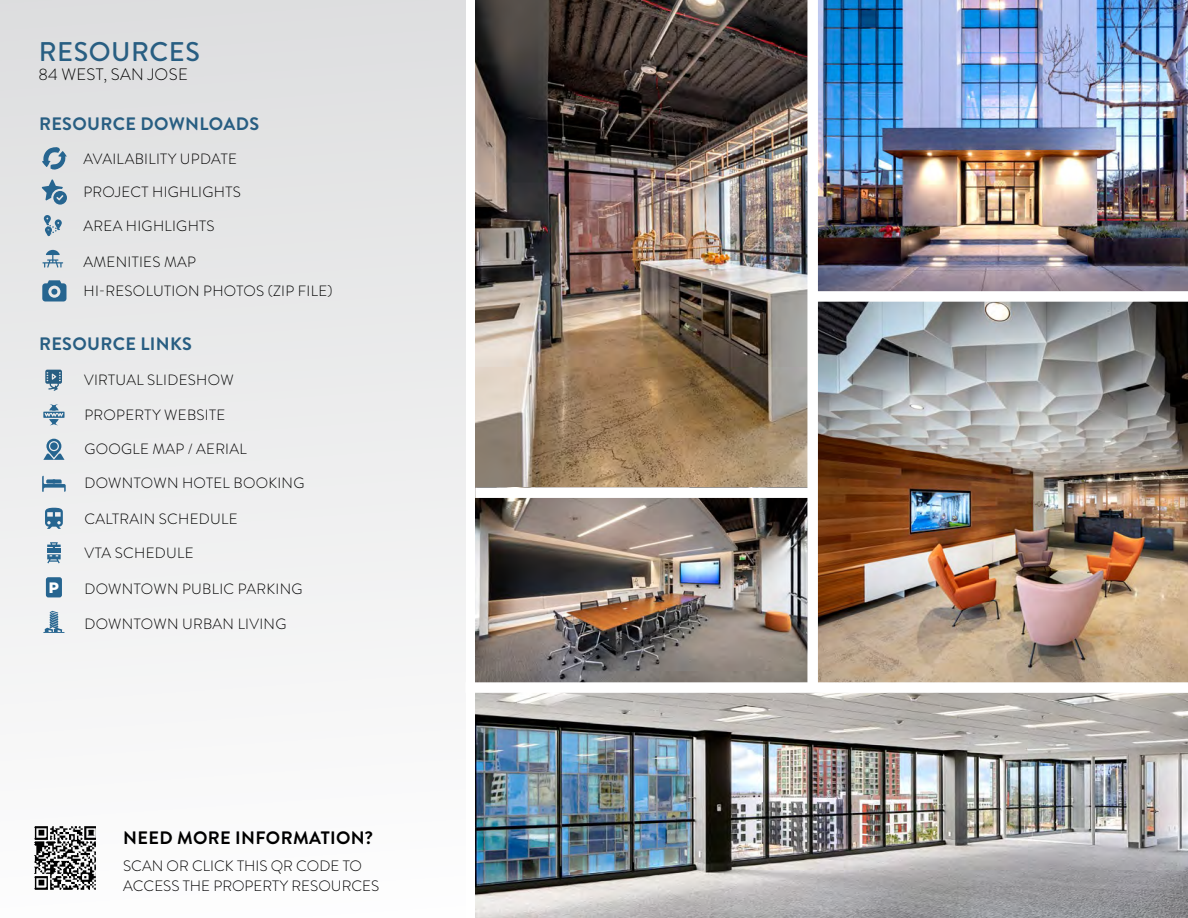
<style>
.page{position:relative;width:1188px;height:918px;background:#fff}
.page>*{position:absolute;margin:0;border:0;box-sizing:border-box;transform-origin:0 0}
.t1{font:500 27px "Brandon Grotesque";letter-spacing:.02em;color:#285e82}
.t2{font:700 18px "Brandon Grotesque";letter-spacing:.02em;color:#285e82}
.t3{font:700 18px "Brandon Grotesque";letter-spacing:.02em;color:#000}
.t4{font:300 16.5px "Brandon Grotesque";letter-spacing:.02em;color:#000}
.t5{font:300 15px/19.5px "Brandon Grotesque";color:#000}
.t6{font:900 15px "Gotham";color:#fff}
.t7{font:300 14.85px "Brandon Grotesque";letter-spacing:.02em;color:#000}
</style>
<div class="page">
<div style="left:0;top:0;width:465px;height:918px;background:linear-gradient(to bottom,#dddedf,#fdfdfe)"></div>
<img style="left:475px;top:0;width:332px;height:487px">
<img style="left:818px;top:302px;width:370px;height:380px">
<img style="left:818px;top:0;width:370px;height:291px">
<img style="left:475px;top:693px;width:713px;height:225px">
<img style="left:475px;top:498px;width:332px;height:184px">
<img style="left:32px;top:826px;width:64px;height:65px">
<svg style="left:42px;top:179px;width:25px;height:26px"></svg>
<svg style="left:45px;top:508px;width:18px;height:21px"></svg>
<svg style="left:43px;top:439px;width:22px;height:21px"></svg>
<svg style="left:42px;top:280px;width:24px;height:22px"></svg>
<svg style="left:43px;top:404px;width:22px;height:21px"></svg>
<svg style="left:42px;top:147px;width:25px;height:23px"></svg>
<svg style="left:47px;top:542px;width:14px;height:21px"></svg>
<div style="left:46px;top:577px;width:16px;height:20px;background:#266590;border-radius:2px"></div>
<svg style="left:42px;top:476px;width:24px;height:16px"></svg>
<svg style="left:43px;top:611px;width:21px;height:22px"></svg>
<svg style="left:44px;top:215px;width:18px;height:21px"></svg>
<svg style="left:42px;top:250px;width:21px;height:18px"></svg>
<svg style="left:45px;top:370px;width:17px;height:21px"></svg>
<h1 class="t1" style="left:39px;top:33px;width:163px">RESOURCES</h1>
<p class="t4" style="left:39px;top:63px;width:151px">84 WEST, SAN JOSE</p>
<p class="t2" style="left:39px;top:112px;width:222px">RESOURCE DOWNLOADS</p>
<p class="t7" style="left:83px;top:148px;width:155px">AVAILABILITY UPDATE</p>
<p class="t7" style="left:83px;top:182px;width:159px">PROJECT HIGHLIGHTS</p>
<p class="t7" style="left:83px;top:216px;width:133px">AREA HIGHLIGHTS</p>
<p class="t7" style="left:83px;top:251px;width:114px">AMENITIES MAP</p>
<p class="t7" style="left:83px;top:281px;width:251px">HI-RESOLUTION PHOTOS (ZIP FILE)</p>
<p class="t2" style="left:39px;top:331px;width:155px">RESOURCE LINKS</p>
<p class="t7" style="left:84px;top:370px;width:151px">VIRTUAL SLIDESHOW</p>
<p class="t7" style="left:84px;top:405px;width:143px">PROPERTY WEBSITE</p>
<p class="t7" style="left:84px;top:439px;width:164px">GOOGLE MAP / AERIAL</p>
<p class="t7" style="left:84px;top:473px;width:222px">DOWNTOWN HOTEL BOOKING</p>
<p class="t7" style="left:84px;top:508px;width:155px">CALTRAIN SCHEDULE</p>
<p class="t7" style="left:84px;top:543px;width:111px">VTA SCHEDULE</p>
<p class="t6" style="left:49px;top:579px;width:12px">P</p>
<p class="t7" style="left:84px;top:579px;width:220px">DOWNTOWN PUBLIC PARKING</p>
<p class="t7" style="left:84px;top:614px;width:204px">DOWNTOWN URBAN LIVING</p>
<p class="t3" style="left:123px;top:825px;width:251px">NEED MORE INFORMATION?</p>
<p class="t5" style="left:123px;top:856px;width:258px">SCAN OR CLICK THIS QR CODE TO<br>ACCESS THE PROPERTY RESOURCES</p>
</div>
